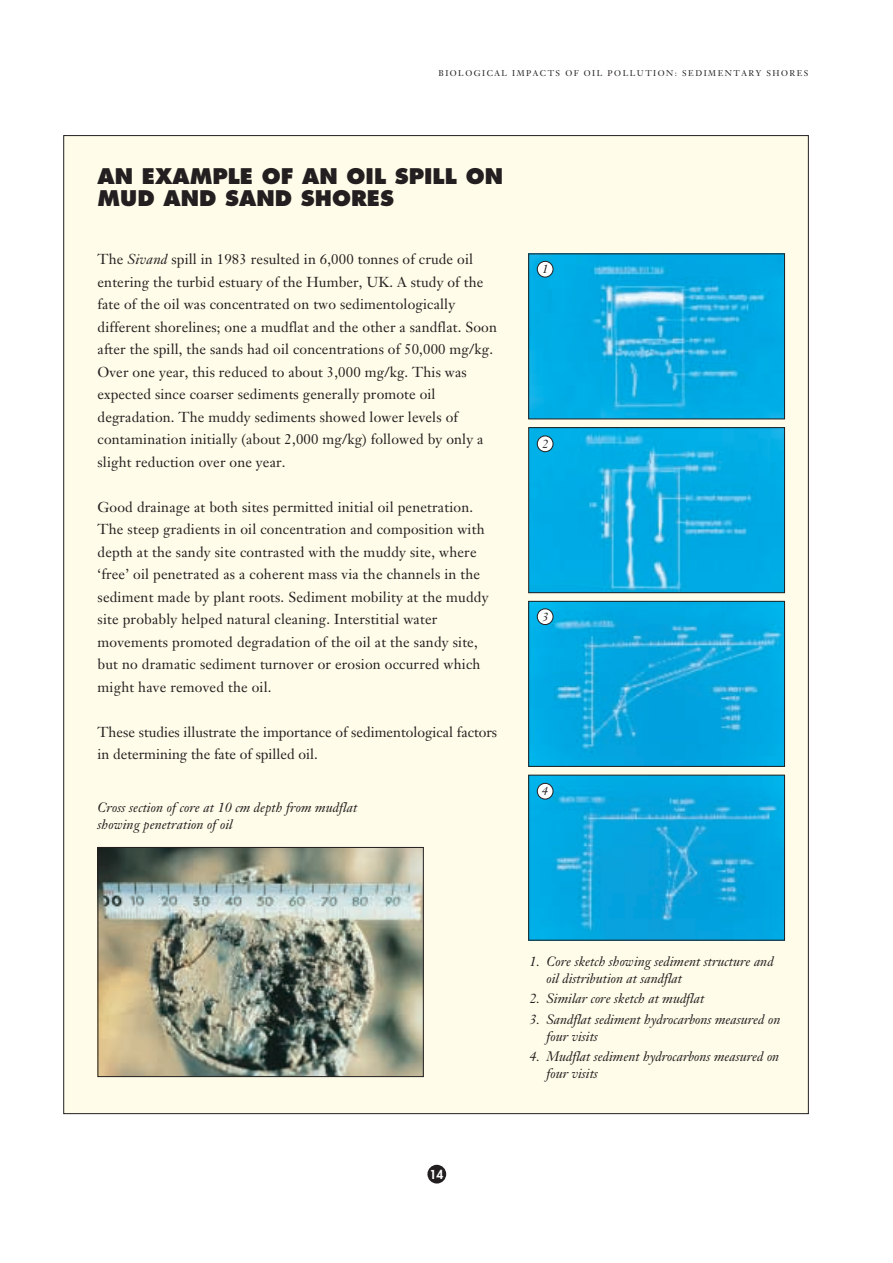
<style>
.page{position:relative;width:893px;height:1263px;background:#fff}
.page>*{position:absolute;margin:0;border:0;box-sizing:border-box;transform-origin:0 0}
.t1{font:800 21px/22.5px "Futura";color:#231f20}
.t2{font:14.25px/22.5px "Janson Text";letter-spacing:.01em;color:#231f20}
.t3{font:italic 13.5px/16.5px "Janson Text";color:#231f20}
.t4{font:italic 12px "Janson Text";color:#231f20}
.t5{font:800 12px "Futura";color:#fff}
.t6{font:8.25px "Janson Text";letter-spacing:.18em;color:#231f20}
.s1{font-style:italic}
</style>
<div class="page">
<div style="left:427px;top:1165px;width:19px;height:19px;background:#231f20;border-radius:50%"></div>
<div style="left:64px;top:136px;width:744px;height:978px;background:#fffde9"></div>
<img style="left:530px;top:256px;width:252px;height:161px">
<img style="left:530px;top:429px;width:252px;height:162px">
<div style="left:528px;top:427px;width:256px;height:166px;border:1px solid #231f20"></div>
<img style="left:530px;top:603px;width:252px;height:162px">
<div style="left:528px;top:601px;width:256px;height:166px;border:1px solid #231f20"></div>
<img style="left:530px;top:777px;width:252px;height:162px">
<div style="left:528px;top:775px;width:256px;height:166px;border:1px solid #231f20"></div>
<img style="left:100px;top:849px;width:321px;height:226px">
<div style="left:98px;top:847px;width:325px;height:230px;border:1px solid #231f20"></div>
<div style="left:537px;top:261px;width:16px;height:16px;background:#fff;border-radius:50%"></div>
<div style="left:537px;top:261px;width:16px;height:16px;border:1px solid #231f20;border-radius:50%"></div>
<div style="left:537px;top:436px;width:16px;height:16px;background:#fff;border-radius:50%"></div>
<div style="left:537px;top:436px;width:16px;height:16px;border:1px solid #231f20;border-radius:50%"></div>
<div style="left:537px;top:609px;width:16px;height:16px;background:#fff;border-radius:50%"></div>
<div style="left:537px;top:608px;width:16px;height:17px;border:1px solid #231f20;border-radius:50%"></div>
<div style="left:537px;top:783px;width:16px;height:16px;background:#fff;border-radius:50%"></div>
<div style="left:537px;top:783px;width:16px;height:16px;border:1px solid #231f20;border-radius:50%"></div>
<p class="t6" style="left:438px;top:70px;width:371px">BIOLOGICAL IMPACTS OF OIL POLLUTION: SEDIMENTARY SHORES</p>
<h1 class="t1" style="left:98px;top:166px;width:407px">AN EXAMPLE OF AN OIL SPILL ON<br>MUD AND SAND SHORES</h1>
<p class="t2" style="left:98px;top:250px;width:401px">The <span class="s1">Sivand</span> spill in 1983 resulted in 6,000 tonnes of crude oil entering the turbid estuary of the Humber, UK. A study of the fate of the oil was concentrated on two sedimentologically different shorelines; one a mudflat and the other a sandflat. Soon after the spill, the sands had oil concentrations of 50,000 mg/kg.<br>Over one year, this reduced to about 3,000 mg/kg. This was expected since coarser sediments generally promote oil degradation. The muddy sediments showed lower levels of contamination initially (about 2,000 mg/kg) followed by only a slight reduction over one year.</p>
<p class="t2" style="left:98px;top:497px;width:392px">Good drainage at both sites permitted initial oil penetration.<br>The steep gradients in oil concentration and composition with depth at the sandy site contrasted with the muddy site, where ‘free’ oil penetrated as a coherent mass via the channels in the sediment made by plant roots. Sediment mobility at the muddy site probably helped natural cleaning. Interstitial water movements promoted degradation of the oil at the sandy site, but no dramatic sediment turnover or erosion occurred which might have removed the oil.</p>
<p class="t2" style="left:98px;top:722px;width:401px">These studies illustrate the importance of sedimentological factors in determining the fate of spilled oil.</p>
<p class="t3" style="left:97px;top:801px;width:261px">Cross section of core at 10 cm depth from mudflat showing penetration of oil</p>
<p class="t4" style="left:542px;top:264px;width:8px">1</p>
<p class="t4" style="left:542px;top:439px;width:8px">2</p>
<p class="t4" style="left:542px;top:612px;width:8px">3</p>
<p class="t4" style="left:541px;top:786px;width:8px">4</p>
<p class="t5" style="left:429px;top:1168px;width:15px">14</p>
<p class="t3" style="left:546px;top:955px;width:228px;text-indent:-17px">1. Core sketch showing sediment structure and oil distribution at sandflat</p>
<p class="t3" style="left:529px;top:992px;width:176px">2. Similar core sketch at mudflat</p>
<p class="t3" style="left:546px;top:1013px;width:235px;text-indent:-17px">3. Sandflat sediment hydrocarbons measured on four visits</p>
<p class="t3" style="left:546px;top:1050px;width:234px;text-indent:-17px">4. Mudflat sediment hydrocarbons measured on four visits</p>
</div>
